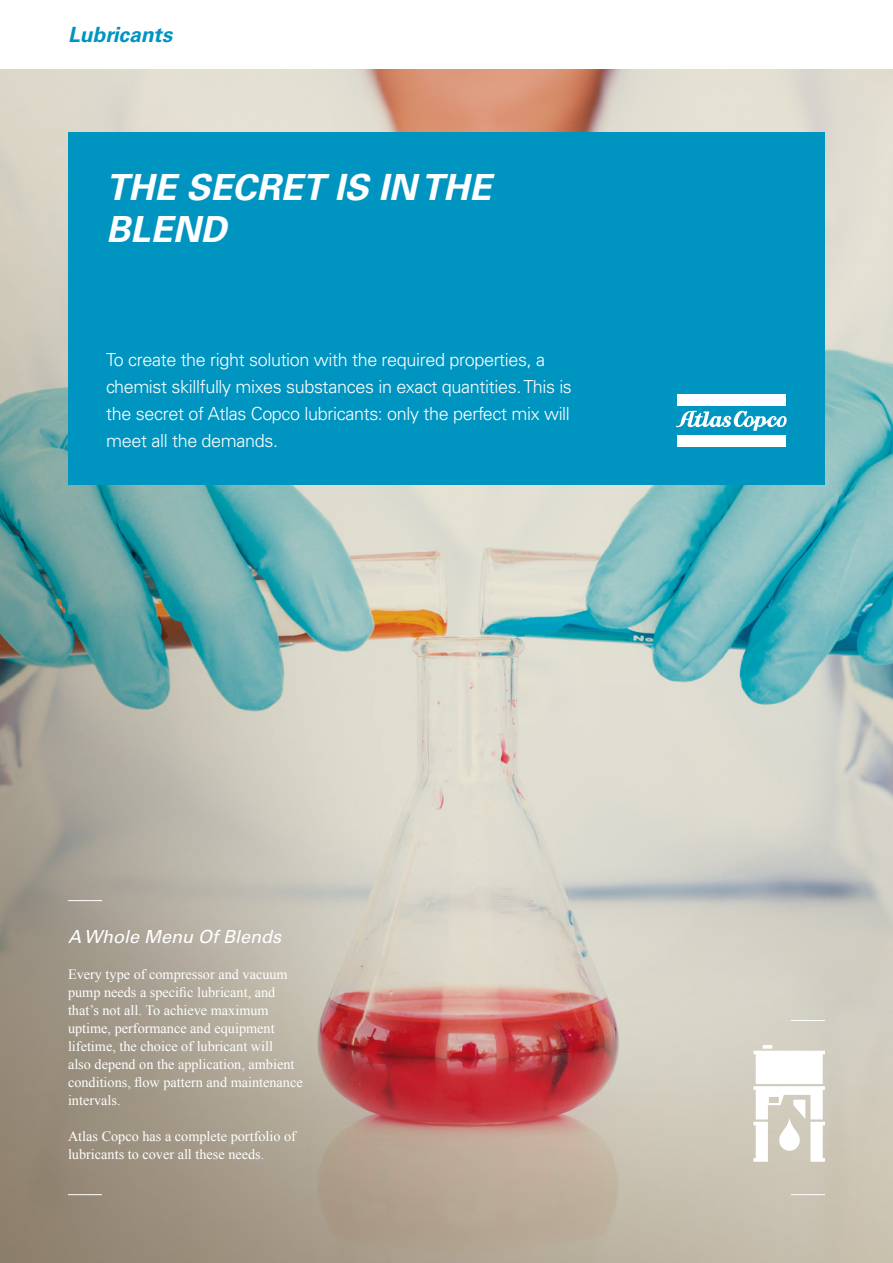
<style>
.page{position:relative;width:893px;height:1263px;background:#fff}
.page>*{position:absolute;margin:0;border:0;box-sizing:border-box;transform-origin:0 0}
.t1{font:italic 700 36px/42px "Univers LT Std";color:#fff}
.t2{font:italic 700 21px "Univers LT Std";color:#0095c1}
.t3{font:300 18px/27px "Univers LT Std";letter-spacing:-.02em;color:#fff}
.t4{font:italic 18px "Univers LT Std";color:#fff}
.t5{font:14.25px/18px "Times New Roman";color:#fff}
</style>
<div class="page">
<img style="left:0;top:69px;width:893px;height:1194px">
<div style="left:68px;top:132px;width:757px;height:353px;background:#0095c1"></div>
<svg style="left:753px;top:1045px;width:72px;height:117px"></svg>
<div style="left:677px;top:394px;width:109px;height:11px;background:#fff"></div>
<div style="left:677px;top:435px;width:109px;height:11px;background:#fff"></div>
<svg style="left:676px;top:410px;width:111px;height:21px"></svg>
<hr style="left:68px;top:900px;width:34px;height:1px;background:#fff">
<hr style="left:68px;top:1194px;width:34px;height:1px;background:#fff">
<hr style="left:791px;top:1020px;width:34px;height:1px;background:#fff">
<hr style="left:791px;top:1194px;width:34px;height:1px;background:#fff">
<h2 class="t2" style="left:68px;top:22px;width:106px">Lubricants</h2>
<h1 class="t1" style="left:106px;top:167px;width:386px">THE SECRET IS IN THE<br>BLEND</h1>
<p class="t3" style="left:106px;top:346px;width:467px">To create the right solution with the required properties, a chemist skillfully mixes substances in exact quantities. This is the secret of Atlas Copco lubricants: only the perfect mix will meet all the demands.</p>
<p class="t4" style="left:68px;top:926px;width:215px">A Whole Menu Of Blends</p>
<p class="t5" style="left:68px;top:965px;width:236px">Every type of compressor and vacuum pump needs a specific lubricant, and that’s not all. To achieve maximum uptime, performance and equipment lifetime, the choice of lubricant will<br>also depend on the application, ambient conditions, flow pattern and maintenance intervals.</p>
<p class="t5" style="left:68px;top:1127px;width:229px">Atlas Copco has a complete portfolio of lubricants to cover all these needs.</p>
</div>
